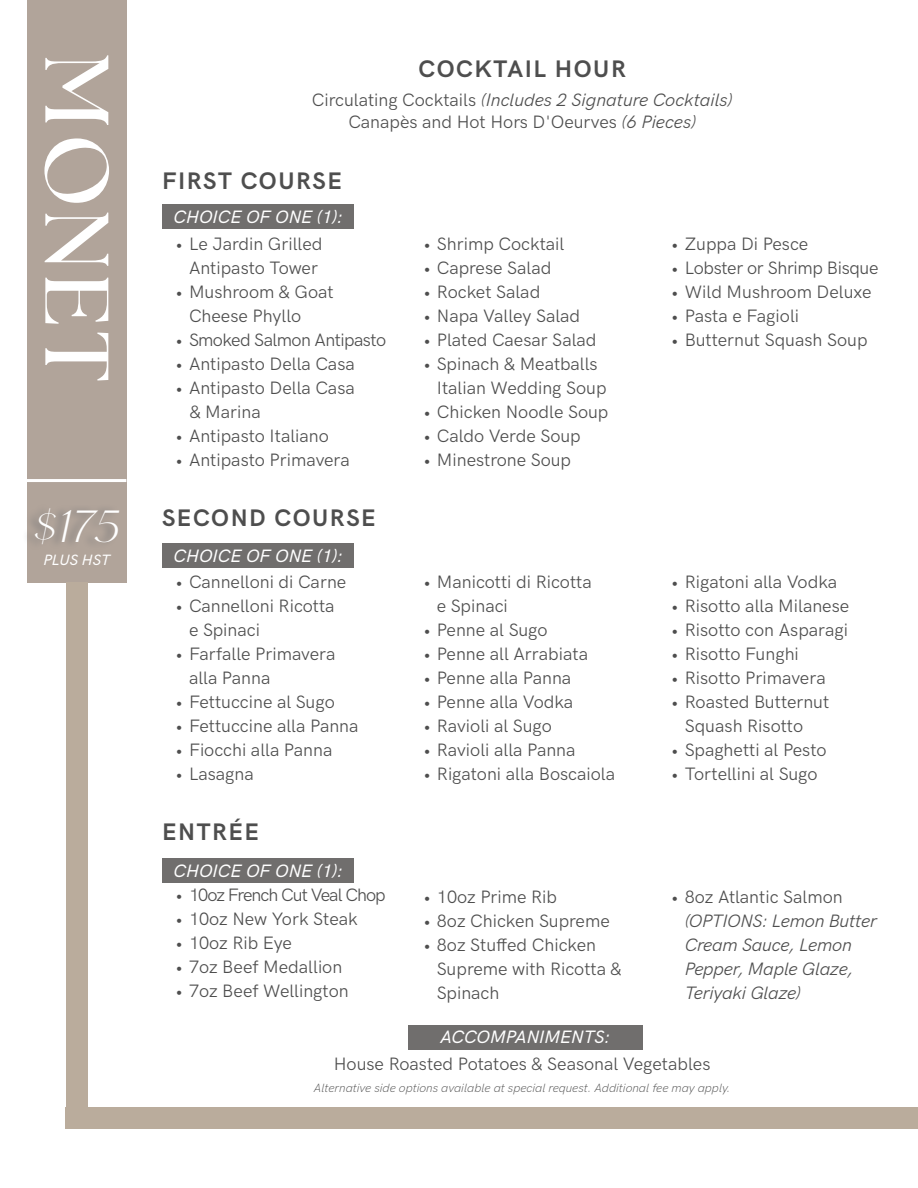
<style>
.page{position:relative;width:918px;height:1188px;background:#fff}
.page>*{position:absolute;margin:0;border:0;box-sizing:border-box;transform-origin:0 0}
.t1{font:700 90px "The Seasons";letter-spacing:.05em;color:#fff}
.t2{font:italic 45px "HV Clio";color:#fff}
.t3{font:24px "HK Grotesk Bold Legacy";letter-spacing:.065em;color:#4e4e4e}
.t4{font:18px/24px "HK Grotesk Regular Legacy";color:#4e4e4e}
.t5{font:italic 18px/24px "HK Grotesk Legacy";letter-spacing:-.01em;color:#4e4e4e}
.t6{font:italic 18px "HK Grotesk Medium Legacy";color:#fff}
.t7{font:18px "HK Grotesk Regular Legacy";letter-spacing:-.03em;color:#4e4e4e}
.t8{font:18px "HK Grotesk Regular Legacy";letter-spacing:-.02em;color:#4e4e4e}
.t9{font:18px "HK Grotesk Regular Legacy";letter-spacing:-.05em;color:#4e4e4e}
.t10{font:italic 15px "HK Grotesk Medium Legacy";color:#fff}
.t11{font:italic 12px "HK Grotesk Light Legacy";color:#4e4e4e}
.s1{font-family:"HK Grotesk Regular Legacy";font-style:normal}
.s2{font-family:"HK Grotesk Legacy";font-style:italic}
</style>
<div class="page">
<div style="left:27px;top:0;width:99px;height:583px;background:#b1a49a"></div>
<div style="left:66px;top:583px;width:21px;height:524px;background:#baac9c"></div>
<div style="left:22px;top:503px;width:97px;height:48px;background:#5e6269;opacity:.66"></div>
<div style="left:66px;top:1107px;width:852px;height:22px;background:#baac9c"></div>
<hr style="left:27px;top:479px;width:99px;height:3px;background:#fff">
<div style="left:408px;top:1025px;width:235px;height:24px;background:#706e6d"></div>
<div style="left:162px;top:205px;width:192px;height:24px;background:#706e6d"></div>
<div style="left:162px;top:543px;width:192px;height:25px;background:#706e6d"></div>
<div style="left:162px;top:858px;width:192px;height:25px;background:#706e6d"></div>
<p class="t1" style="left:137px;top:54px;width:329px;rotate:90deg">MONET</p>
<p class="t3" style="left:419px;top:51px;width:209px">COCKTAIL HOUR</p>
<p class="t5" style="left:312px;top:86px;width:422px"><span class="s1">Circulating Cocktails</span> (Includes 2 Signature Cocktails)</p>
<p class="t4" style="left:348px;top:109px;width:349px">Canapès and Hot Hors D'Oeurves <span class="s2">(6 Pieces)</span></p>
<p class="t3" style="left:162px;top:162px;width:181px">FIRST COURSE</p>
<p class="t6" style="left:173px;top:204px;width:171px">CHOICE OF ONE (1):</p>
<p class="t4" style="left:176px;top:231px;width:148px;text-align:center">• Le Jardin Grilled<br>Antipasto Tower</p>
<p class="t4" style="left:189px;top:279px;width:146px;text-indent:-14px">• Mushroom &amp; Goat<br>Cheese Phyllo</p>
<p class="t7" style="left:176px;top:326px;width:212px">• Smoked Salmon Antipasto</p>
<p class="t4" style="left:176px;top:351px;width:181px">• Antipasto Della Casa</p>
<p class="t4" style="left:189px;top:375px;width:167px;text-indent:-14px">• Antipasto Della Casa &amp; Marina</p>
<p class="t4" style="left:176px;top:423px;width:155px">• Antipasto Italiano</p>
<p class="t4" style="left:176px;top:447px;width:176px">• Antipasto Primavera</p>
<p class="t4" style="left:423px;top:231px;width:143px">• Shrimp Cocktail</p>
<p class="t4" style="left:423px;top:255px;width:130px">• Caprese Salad</p>
<p class="t4" style="left:423px;top:279px;width:118px">• Rocket Salad</p>
<p class="t4" style="left:423px;top:303px;width:158px">• Napa Valley Salad</p>
<p class="t4" style="left:423px;top:327px;width:175px">• Plated Caesar Salad</p>
<p class="t4" style="left:437px;top:351px;width:171px;text-indent:-14px">• Spinach &amp; Meatballs<br>Italian Wedding Soup</p>
<p class="t4" style="left:423px;top:399px;width:187px">• Chicken Noodle Soup</p>
<p class="t4" style="left:423px;top:423px;width:159px">• Caldo Verde Soup</p>
<p class="t4" style="left:423px;top:447px;width:149px">• Minestrone Soup</p>
<p class="t4" style="left:671px;top:231px;width:138px">• Zuppa Di Pesce</p>
<p class="t8" style="left:671px;top:254px;width:209px">• Lobster or Shrimp Bisque</p>
<p class="t4" style="left:671px;top:279px;width:202px">• Wild Mushroom Deluxe</p>
<p class="t4" style="left:671px;top:303px;width:129px">• Pasta e Fagioli</p>
<p class="t4" style="left:671px;top:327px;width:198px">• Butternut Squash Soup</p>
<p class="t2" style="left:33px;top:497px;width:89px">$175</p>
<p class="t10" style="left:43px;top:549px;width:68px">PLUS HST</p>
<p class="t3" style="left:162px;top:500px;width:215px">SECOND COURSE</p>
<p class="t6" style="left:173px;top:542px;width:171px">CHOICE OF ONE (1):</p>
<p class="t4" style="left:176px;top:568px;width:172px">• Cannelloni di Carne</p>
<p class="t4" style="left:189px;top:592px;width:147px;text-indent:-14px">• Cannelloni Ricotta e Spinaci</p>
<p class="t4" style="left:189px;top:640px;width:148px;text-indent:-14px">• Farfalle Primavera alla Panna</p>
<p class="t4" style="left:176px;top:688px;width:161px">• Fettuccine al Sugo</p>
<p class="t4" style="left:176px;top:712px;width:185px">• Fettuccine alla Panna</p>
<p class="t4" style="left:176px;top:736px;width:158px">• Fiocchi alla Panna</p>
<p class="t4" style="left:176px;top:760px;width:80px">• Lasagna</p>
<p class="t3" style="left:162px;top:814px;width:99px">ENTRÉE</p>
<p class="t6" style="left:173px;top:857px;width:171px">CHOICE OF ONE (1):</p>
<p class="t9" style="left:176px;top:882px;width:212px">• 10oz French Cut Veal Chop</p>
<p class="t4" style="left:176px;top:906px;width:184px">• 10oz New York Steak</p>
<p class="t4" style="left:176px;top:930px;width:118px">• 10oz Rib Eye</p>
<p class="t4" style="left:176px;top:954px;width:168px">• 7oz Beef Medallion</p>
<p class="t4" style="left:176px;top:978px;width:175px">• 7oz Beef Wellington</p>
<p class="t4" style="left:437px;top:569px;width:156px;text-indent:-14px">• Manicotti di Ricotta e Spinaci</p>
<p class="t4" style="left:423px;top:617px;width:126px">• Penne al Sugo</p>
<p class="t4" style="left:423px;top:641px;width:166px">• Penne all Arrabiata</p>
<p class="t4" style="left:423px;top:665px;width:149px">• Penne alla Panna</p>
<p class="t4" style="left:423px;top:689px;width:151px">• Penne alla Vodka</p>
<p class="t4" style="left:423px;top:713px;width:130px">• Ravioli al Sugo</p>
<p class="t4" style="left:423px;top:737px;width:154px">• Ravioli alla Panna</p>
<p class="t4" style="left:423px;top:761px;width:193px">• Rigatoni alla Boscaiola</p>
<p class="t4" style="left:423px;top:883px;width:135px">• 10oz Prime Rib</p>
<p class="t4" style="left:423px;top:907px;width:188px">• 8oz Chicken Supreme</p>
<p class="t4" style="left:437px;top:931px;width:187px;text-indent:-13px">• 8oz Stuffed Chicken<br>Supreme with Ricotta &amp;<br>Spinach</p>
<p class="t6" style="left:441px;top:1024px;width:171px">ACCOMPANIMENTS:</p>
<p class="t4" style="left:671px;top:569px;width:167px">• Rigatoni alla Vodka</p>
<p class="t4" style="left:671px;top:593px;width:179px">• Risotto alla Milanese</p>
<p class="t4" style="left:671px;top:617px;width:178px">• Risotto con Asparagi</p>
<p class="t4" style="left:671px;top:641px;width:129px">• Risotto Funghi</p>
<p class="t4" style="left:671px;top:665px;width:156px">• Risotto Primavera</p>
<p class="t4" style="left:685px;top:689px;width:146px;text-indent:-14px">• Roasted Butternut<br>Squash Risotto</p>
<p class="t4" style="left:671px;top:737px;width:157px">• Spaghetti al Pesto</p>
<p class="t4" style="left:671px;top:761px;width:148px">• Tortellini al Sugo</p>
<p class="t5" style="left:685px;top:883px;width:194px;text-indent:-14px"><span class="s1">• 8oz Atlantic Salmon </span>(OPTIONS: Lemon Butter<br>Cream Sauce, Lemon<br>Pepper, Maple Glaze,<br>Teriyaki Glaze)</p>
<p class="t4" style="left:334px;top:1051px;width:378px">House Roasted Potatoes &amp; Seasonal Vegetables</p>
<p class="t11" style="left:314px;top:1078px;width:418px">Alternative side options available at special request. Additional fee may apply.</p>
</div>
